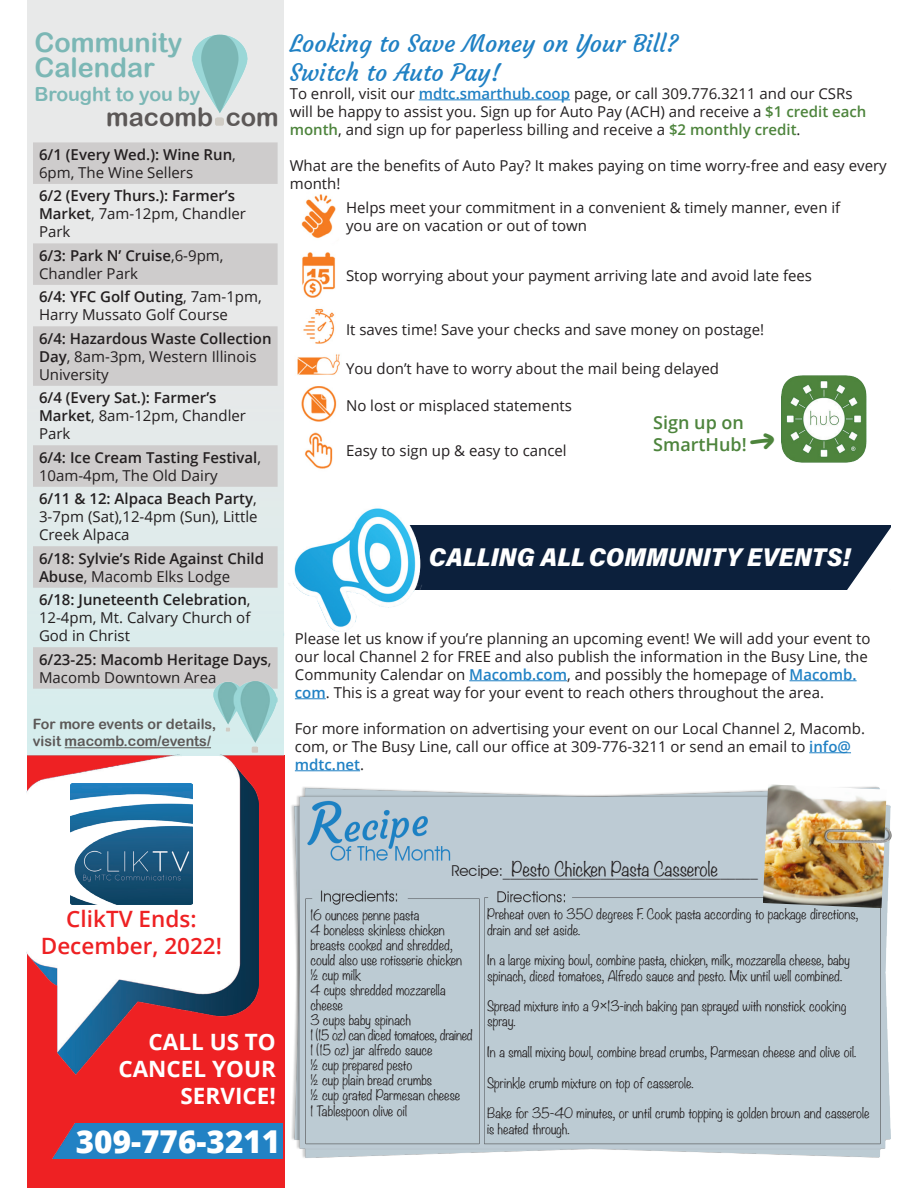
<style>
.page{position:relative;width:918px;height:1188px;background:#fff}
.page>*{position:absolute;margin:0;border:0;box-sizing:border-box;transform-origin:0 0}
.t1{font:800 31.5px "Open Sans";color:#fff}
.t2{font:27px "Arial Rounded MT Bold";color:#7bb7b5}
.t3{font:25.8px "Acumin Variable Concept";color:#fff}
.t4{font:25.5px "Arial Rounded MT Bold";color:#5c5857}
.t5{font:24px/28.8px "Courgette";color:#2081c4}
.t6{font:700 22.5px "Open Sans";color:#fff}
.t7{font:600 22.5px "Open Sans";color:#ee2123}
.t8{font:19.5px "Arial Rounded MT Bold";color:#7bb7b5}
.t9{font:600 18px "Open Sans";color:#4d843c}
.t10{font:300 17.7px "Noteworthy";letter-spacing:-.02em;color:#231f20}
.t11{font:15px/18px "Open Sans";color:#231f20}
.t12{font:600 15px/18px "Open Sans";color:#231f20}
.t13{font:15px "Avant Garde IT Cby BT";color:#231f20}
.t14{font:14.25px "Arial Rounded MT Bold";color:#5c5857}
.t15{font:300 12.75px/15.3px "Noteworthy";color:#231f20}
.t16{font:300 12.75px "Noteworthy";letter-spacing:-.03em;color:#231f20}
.s1{font-weight:400}
.s2{font-weight:600}
.s3{font-weight:600;color:#2081c4}
.s4{font-weight:600;color:#4d843c}
.s5{font-family:"Peax Webdesignarrows";font-weight:400;font-size:28.5px}
</style>
<div class="page">
<div style="left:361px;top:525px;width:530px;height:65px;background:#0c203c"></div>
<hr style="left:469px;top:680px;width:98px;height:1px;background:#2081c4">
<hr style="left:790px;top:680px;width:67px;height:1px;background:#2081c4">
<hr style="left:295px;top:698px;width:31px;height:1px;background:#2081c4">
<hr style="left:809px;top:752px;width:42px;height:1px;background:#2081c4">
<hr style="left:295px;top:770px;width:65px;height:1px;background:#2081c4">
<img style="left:297px;top:194px;width:43px;height:275px">
<hr style="left:419px;top:99px;width:151px;height:1px;background:#2081c4">
<img style="left:782px;top:376px;width:84px;height:86px">
<img style="left:293px;top:508px;width:129px;height:124px">
<svg style="left:847px;top:527px;width:44px;height:63px"></svg>
<div style="left:27px;top:755px;width:257px;height:433px;background:#ee2123"></div>
<div style="left:53px;top:1124px;width:230px;height:34px;background:#2282c4"></div>
<img style="left:26px;top:755px;width:233px;height:320px">
<img style="left:70px;top:784px;width:123px;height:120px">
<div style="left:27px;top:0;width:257px;height:755px;background:linear-gradient(to bottom,#ede8e8,#daecec)"></div>
<svg style="left:33px;top:142px;width:245px;height:547px;background:#d9dbdb"></svg>
<img style="left:192px;top:34px;width:55px;height:92px">
<hr style="left:65px;top:747px;width:146px;height:1px;background:#5c5857">
<img style="left:214px;top:682px;width:64px;height:71px">
<img style="left:291px;top:787px;width:599px;height:371px">
<img style="left:763px;top:784px;width:124px;height:124px">
<img style="left:824px;top:826px;width:67px;height:18px">
<p class="t2" style="left:35px;top:26px;width:149px">Community</p>
<p class="t2" style="left:35px;top:52px;width:122px">Calendar</p>
<p class="t8" style="left:35px;top:82px;width:167px">Brought to you by</p>
<p class="t4" style="left:106px;top:102px;width:174px">macomb com</p>
<p class="t12" style="left:39px;top:145px;width:198px">6/1 (Every Wed.): Wine Run<span class="s1">,<br>6pm, The Wine Sellers</span></p>
<p class="t12" style="left:39px;top:187px;width:209px">6/2 (Every Thurs.): Farmer’s<br>Market<span class="s1">, 7am-12pm, Chandler<br>Park</span></p>
<p class="t11" style="left:39px;top:246px;width:186px"><span class="s2">6/3: Park N’ Cruise</span>,6-9pm,<br>Chandler Park</p>
<p class="t11" style="left:39px;top:288px;width:224px"><span class="s2">6/4: YFC Golf Outing</span>, 7am-1pm,<br>Harry Mussato Golf Course</p>
<p class="t11" style="left:39px;top:329px;width:234px"><span class="s2">6/4: Hazardous Waste Collection<br>Day</span>, 8am-3pm, Western Illinois<br>University</p>
<p class="t12" style="left:39px;top:389px;width:209px">6/4 (Every Sat.): Farmer’s<br>Market<span class="s1">, 8am-12pm, Chandler<br>Park</span></p>
<p class="t12" style="left:39px;top:448px;width:224px">6/4: Ice Cream Tasting Festival<span class="s1">,<br>10am-4pm, The Old Dairy</span></p>
<p class="t11" style="left:39px;top:489px;width:220px;text-align:justify"><span class="s2">6/11 &amp; 12: Alpaca Beach Party</span>, 3-7pm (Sat),12-4pm (Sun), Little Creek Alpaca</p>
<p class="t12" style="left:39px;top:549px;width:227px">6/18: Sylvie’s Ride Against Child<br>Abuse<span class="s1">, Macomb Elks Lodge</span></p>
<p class="t11" style="left:39px;top:590px;width:213px;text-align:justify"><span class="s2">6/18: Juneteenth Celebration</span>, 12-4pm, Mt. Calvary Church of God in Christ</p>
<p class="t12" style="left:39px;top:650px;width:234px">6/23-25: Macomb Heritage Days<span class="s1">,<br>Macomb Downtown Area</span></p>
<p class="t14" style="left:33px;top:716px;width:185px">For more events or details,</p>
<p class="t14" style="left:33px;top:733px;width:180px">visit macomb.com/events/</p>
<p class="t5" style="left:290px;top:29px;width:390px">Looking to Save Money on Your Bill?<br>Switch to Auto Pay!</p>
<p class="t11" style="left:290px;top:84px;width:578px">To enroll, visit our <span class="s3">mdtc.smarthub.coop</span> page, or call 309.776.3211 and our CSRs will be happy to assist you. Sign up for Auto Pay (ACH) and receive a <span class="s4">$1 credit each month</span>, and sign up for paperless billing and receive a <span class="s4">$2 monthly credit</span>.</p>
<p class="t11" style="left:290px;top:156px;width:599px">What are the benefits of Auto Pay? It makes paying on time worry-free and easy every month!</p>
<p class="t11" style="left:346px;top:199px;width:496px">Helps meet your commitment in a convenient &amp; timely manner, even if you are on vacation or out of town</p>
<p class="t11" style="left:346px;top:266px;width:468px">Stop worrying about your payment arriving late and avoid late fees</p>
<p class="t11" style="left:346px;top:320px;width:420px">It saves time! Save your checks and save money on postage!</p>
<p class="t11" style="left:346px;top:359px;width:375px">You don’t have to worry about the mail being delayed</p>
<p class="t11" style="left:346px;top:397px;width:227px">No lost or misplaced statements</p>
<p class="t11" style="left:346px;top:442px;width:222px">Easy to sign up &amp; easy to cancel</p>
<p class="t9" style="left:653px;top:410px;width:92px">Sign up on</p>
<p class="t9" style="left:653px;top:432px;width:125px">SmartHub! <span class="s5">X</span></p>
<p class="t3" style="left:429px;top:539px;width:423px">CALLING ALL COMMUNITY EVENTS!</p>
<p class="t11" style="left:295px;top:629px;width:577px">Please let us know if you’re planning an upcoming event! We will add your event to our local Channel 2 for FREE and also publish the information in the Busy Line, the Community Calendar on <span class="s3">Macomb.com</span>, and possibly the homepage of <span class="s3">Macomb. com</span>. This is a great way for your event to reach others throughout the area.</p>
<p class="t11" style="left:295px;top:719px;width:572px">For more information on advertising your event on our Local Channel 2, Macomb. com, or The Busy Line, call our office at 309-776-3211 or send an email to <span class="s3">info@ mdtc.net</span>.</p>
<p class="t7" style="left:66px;top:903px;width:132px">ClikTV Ends:</p>
<p class="t7" style="left:41px;top:930px;width:183px">December, 2022!</p>
<p class="t6" style="left:149px;top:1026px;width:129px">CALL US TO</p>
<p class="t6" style="left:118px;top:1053px;width:159px">CANCEL YOUR</p>
<p class="t6" style="left:181px;top:1080px;width:97px">SERVICE!</p>
<p class="t1" style="left:76px;top:1118px;width:206px">309-776-3211</p>
<p class="t10" style="left:512px;top:854px;width:208px">Pesto Chicken Pasta Casserole</p>
<p class="t13" style="left:451px;top:862px;width:308px">Recipe:__________________________________</p>
<p class="t15" style="left:310px;top:907px;width:110px">16 ounces penne pasta</p>
<p class="t15" style="left:310px;top:922px;width:153px">4 boneless skinless chicken breasts cooked and shredded, could also use rotisserie chicken</p>
<p class="t15" style="left:310px;top:967px;width:52px">½ cup milk</p>
<p class="t15" style="left:310px;top:982px;width:136px">4 cups shredded mozzarella cheese</p>
<p class="t15" style="left:310px;top:1012px;width:102px">3 cups baby spinach</p>
<p class="t16" style="left:310px;top:1024px;width:164px">1 (15 oz) can diced tomatoes, drained</p>
<p class="t15" style="left:310px;top:1042px;width:124px">1 (15 oz) jar alfredo sauce</p>
<p class="t15" style="left:310px;top:1057px;width:103px">½ cup prepared pesto</p>
<p class="t15" style="left:310px;top:1072px;width:123px">½ cup plain bread crumbs</p>
<p class="t15" style="left:310px;top:1087px;width:151px">½ cup grated Parmesan cheese</p>
<p class="t15" style="left:310px;top:1103px;width:98px">1 Tablespoon olive oil</p>
<p class="t15" style="left:487px;top:906px;width:373px">Preheat oven to 350 degrees F. Cook pasta according to package directions, drain and set aside.</p>
<p class="t15" style="left:487px;top:952px;width:364px">In a large mixing bowl, combine pasta, chicken, milk, mozzarella cheese, baby spinach, diced tomatoes, Alfredo sauce and pesto. Mix until well combined.</p>
<p class="t15" style="left:487px;top:998px;width:361px">Spread mixture into a 9×13-inch baking pan sprayed with nonstick cooking spray.</p>
<p class="t15" style="left:487px;top:1044px;width:371px">In a small mixing bowl, combine bread crumbs, Parmesan cheese and olive oil.</p>
<p class="t15" style="left:487px;top:1075px;width:208px">Sprinkle crumb mixture on top of casserole.</p>
<p class="t15" style="left:487px;top:1105px;width:384px">Bake for 35-40 minutes, or until crumb topping is golden brown and casserole is heated through.</p>
</div>
